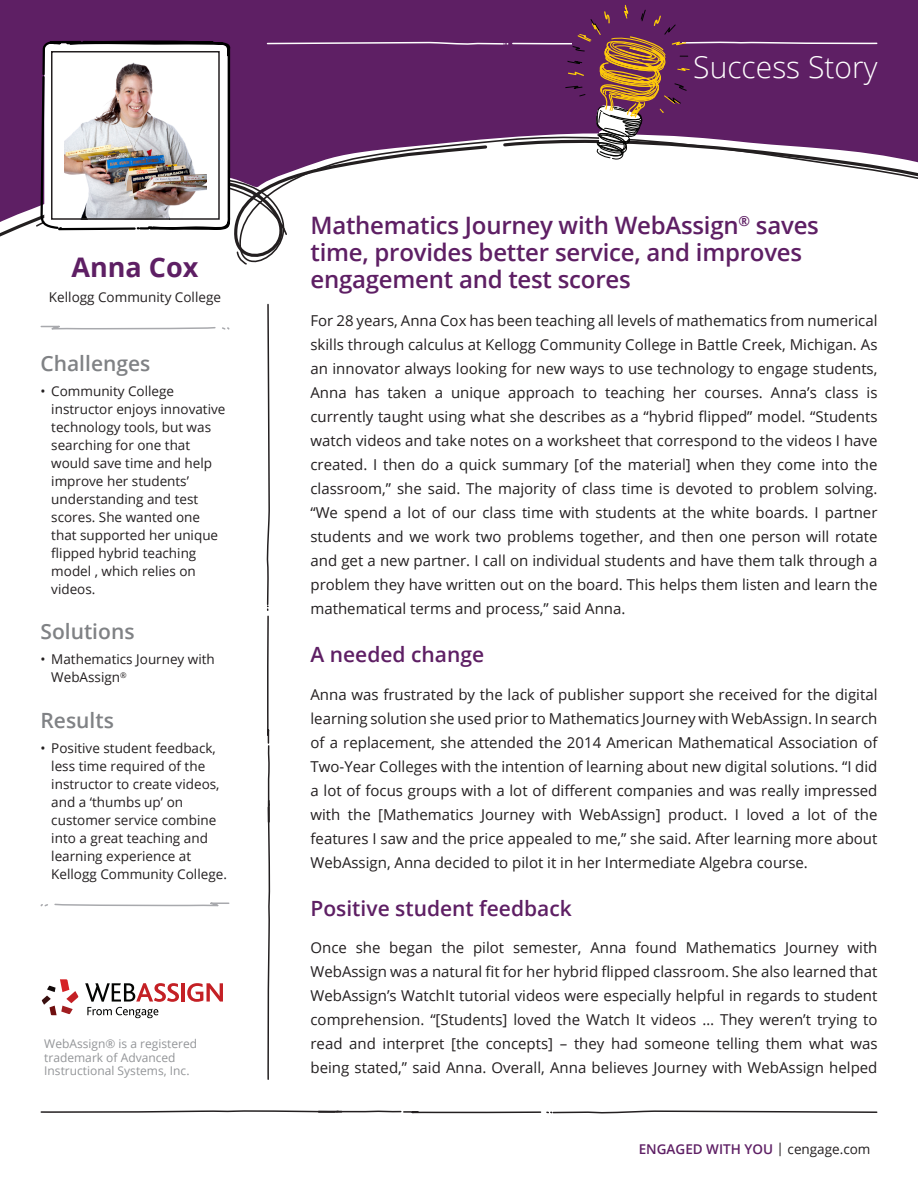
<style>
.page{position:relative;width:918px;height:1188px;background:#fff}
.page>*{position:absolute;margin:0;border:0;box-sizing:border-box;transform-origin:0 0}
.t1{font:300 30px "Open Sans";color:#fff}
.t2{font:700 27px "Open Sans";color:#5e1f64}
.Headline{font:600 24px/27px "Open Sans";letter-spacing:-.01em;color:#5e1f64}
.t3{font:600 21px "Open Sans";color:#5e1f64}
.t4{font:600 21px "Open Sans";color:#808285}
.Main_Body{font:15px/24px "Open Sans";color:#231f20;text-align:justify}
.t5{font:13.5px/18px "Open Sans";color:#231f20}
.t6{font:600 13.5px "Open Sans";color:#5e1f64}
.t7{font:12px/13.5px "Open Sans";color:#939598}
.s1{font-weight:400;color:#231f20}
</style>
<div class="page">
<div style="left:0;top:0;width:918px;height:133px;background:#5e1f64"></div>
<svg style="left:0;top:133px;width:26px;height:104px"></svg>
<svg style="left:232px;top:127px;width:686px;height:138px"></svg>
<svg style="left:266px;top:303px;width:5px;height:777px"></svg>
<svg style="left:40px;top:325px;width:190px;height:5px"></svg>
<svg style="left:40px;top:902px;width:190px;height:5px"></svg>
<svg style="left:40px;top:1110px;width:838px;height:4px"></svg>
<svg style="left:26px;top:0;width:206px;height:231px"></svg>
<div style="left:52px;top:52px;width:167px;height:167px;background:#fff"></div>
<img style="left:65px;top:62px;width:141px;height:155px">
<div style="left:51px;top:51px;width:169px;height:169px;border:2px solid #231f20"></div>
<svg style="left:266px;top:5px;width:612px;height:158px;background:#703a70"></svg>
<svg style="left:42px;top:979px;width:36px;height:36px"></svg>
<hr style="left:182px;top:983px;width:3px;height:19px;background:#c42025">
<svg style="left:187px;top:983px;width:36px;height:19px"></svg>
<svg style="left:85px;top:983px;width:94px;height:35px"></svg>
<p class="t2" style="left:72px;top:248px;width:128px">Anna Cox</p>
<p class="t5" style="left:49px;top:288px;width:174px">Kellogg Community College</p>
<p class="t4" style="left:40px;top:349px;width:111px">Challenges</p>
<p class="t5" style="left:51px;top:381px;width:176px;text-indent:-11px">• Community College instructor enjoys innovative technology tools, but was searching for one that would save time and help improve her students’ understanding and test scores. She wanted one that supported her unique flipped hybrid teaching model , which relies on videos.</p>
<p class="t4" style="left:40px;top:617px;width:96px">Solutions</p>
<p class="t5" style="left:51px;top:650px;width:165px;text-indent:-11px">• Mathematics Journey with<br>WebAssign<sup>®</sup></p>
<p class="t4" style="left:40px;top:706px;width:75px">Results</p>
<p class="t5" style="left:51px;top:738px;width:177px;text-indent:-11px">• Positive student feedback, less time required of the instructor to create videos, and a ‘thumbs up’ on customer service combine into a great teaching and learning experience at<br>Kellogg Community College.</p>
<h1 class="t7" style="left:44px;top:1037px;width:154px">WebAssign® is a registered trademark of Advanced<br>Instructional Systems, Inc.</h1>
<p class="t1" style="left:693px;top:47px;width:186px">Success Story</p>
<p class="Headline" style="left:310px;top:212px;width:510px">Mathematics Journey with WebAssign<sup>®</sup> saves time, provides better service, and improves engagement and test scores</p>
<p class="Main_Body" style="left:310px;top:308px;width:569px">For 28 years, Anna Cox has been teaching all levels of mathematics from numerical skills through calculus at Kellogg Community College in Battle Creek, Michigan. As an innovator always looking for new ways to use technology to engage students, Anna has taken a unique approach to teaching her courses. Anna’s class is currently taught using what she describes as a “hybrid flipped” model. “Students watch videos and take notes on a worksheet that correspond to the videos I have created. I then do a quick summary [of the material] when they come into the classroom,” she said. The majority of class time is devoted to problem solving. “We spend a lot of our class time with students at the white boards. I partner students and we work two problems together, and then one person will rotate and get a new partner. I call on individual students and have them talk through a problem they have written out on the board. This helps them listen and learn the mathematical terms and process,” said Anna.</p>
<h1 class="t3" style="left:310px;top:640px;width:175px">A needed change</h1>
<p class="Main_Body" style="left:310px;top:682px;width:569px">Anna was frustrated by the lack of publisher support she received for the digital learning solution she used prior to Mathematics Journey with WebAssign. In search of a replacement, she attended the 2014 American Mathematical Association of Two-Year Colleges with the intention of learning about new digital solutions. “I did a lot of focus groups with a lot of different companies and was really impressed with the [Mathematics Journey with WebAssign] product. I loved a lot of the features I saw and the price appealed to me,” she said. After learning more about WebAssign, Anna decided to pilot it in her Intermediate Algebra course.</p>
<h1 class="t3" style="left:310px;top:894px;width:263px">Positive student feedback</h1>
<p class="Main_Body" style="left:310px;top:936px;width:569px">Once she began the pilot semester, Anna found Mathematics Journey with WebAssign was a natural fit for her hybrid flipped classroom. She also learned that WebAssign’s WatchIt tutorial videos were especially helpful in regards to student comprehension. “[Students] loved the Watch It videos … They weren’t trying to read and interpret [the concepts] – they had someone telling them what was being stated,” said Anna. Overall, Anna believes Journey with WebAssign helped</p>
<p class="t6" style="left:639px;top:1140px;width:233px">ENGAGED WITH YOU <span class="s1">| cengage.com</span></p>
</div>
